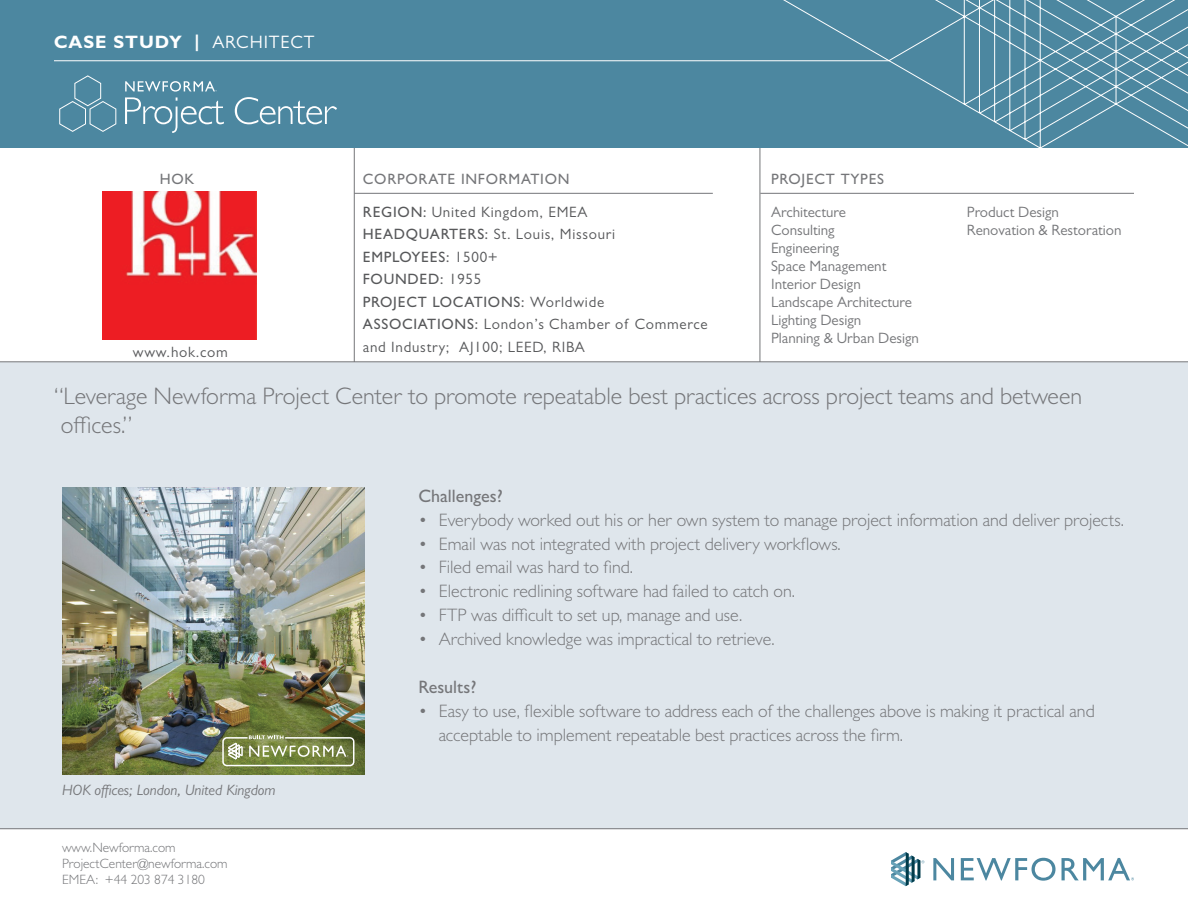
<style>
.page{position:relative;width:1188px;height:918px;background:#fff}
.page>*{position:absolute;margin:0;border:0;box-sizing:border-box;transform-origin:0 0}
.t1{font:300 24px/28.5px "Gill Sans MT Pro";color:#757679}
.t2{font:300 18px/24px "Gill Sans MT Pro";color:#757679}
.t3{font:700 18px "Gill Sans MT Pro";letter-spacing:.05em;color:#fff}
.t4{font:500 18px "Gill Sans MT Pro";color:#757679}
.t5{font:15px/22.5px "Gill Sans MT Pro";letter-spacing:.05em;color:#57585a}
.t6{font:15px/18px "Gill Sans MT Pro";color:#757679}
.t7{font:500 15px "Gill Sans MT Pro";letter-spacing:.05em;color:#757679}
.t8{font:italic 15px "Gill Sans MT Pro";color:#757679}
.t9{font:300 13.5px/16.2px "Gill Sans MT Pro";color:#757679}
.s1{font-weight:400}
.s2{font-weight:500}
</style>
<div class="page">
<hr style="left:760px;top:147px;width:1px;height:219px;background:#757679">
<hr style="left:354px;top:137px;width:1px;height:229px;background:#757679">
<div style="left:0;top:0;width:1188px;height:147px;background:#4c87a0"></div>
<div style="left:0;top:362px;width:1188px;height:466px;background:#dfe6ec"></div>
<svg style="left:760px;top:0;width:428px;height:161px"></svg>
<img style="left:102px;top:191px;width:154px;height:148px">
<svg style="left:933px;top:858px;width:21px;height:22px"></svg>
<svg style="left:961px;top:858px;width:95px;height:23px"></svg>
<svg style="left:1062px;top:858px;width:72px;height:22px"></svg>
<svg style="left:891px;top:852px;width:33px;height:34px"></svg>
<hr style="left:760px;top:193px;width:374px;height:1px;background:#757679">
<hr style="left:0;top:361px;width:1188px;height:1px;background:#757679">
<hr style="left:0;top:828px;width:1188px;height:1px;background:#757679">
<hr style="left:354px;top:193px;width:359px;height:1px;background:#757679">
<hr style="left:54px;top:60px;width:835px;height:1px;background:#fff">
<svg style="left:235px;top:97px;width:102px;height:27px"></svg>
<svg style="left:125px;top:81px;width:99px;height:52px"></svg>
<svg style="left:59px;top:75px;width:58px;height:57px"></svg>
<img style="left:62px;top:487px;width:302px;height:287px">
<svg style="left:228px;top:735px;width:120px;height:25px;background:#8f9a64"></svg>
<div style="left:222px;top:737px;width:132px;height:29px;border:2px solid #fff;border-radius:4px"></div>
<p class="t3" style="left:54px;top:31px;width:262px">CASE STUDY | <span class="s1">ARCHITECT</span></p>
<p class="t7" style="left:160px;top:170px;width:36px">HOK</p>
<p class="t7" style="left:363px;top:170px;width:208px">CORPORATE INFORMATION</p>
<p class="t7" style="left:771px;top:170px;width:115px">PROJECT TYPES</p>
<p class="t5" style="left:133px;top:340px;width:96px">www.hok.com</p>
<p class="t5" style="left:363px;top:200px;width:346px"><span class="s2">REGION:</span> United Kingdom, EMEA<br><span class="s2">HEADQUARTERS:</span> St. Louis, Missouri<br><span class="s2">EMPLOYEES:</span> 1500+<br><span class="s2">FOUNDED:</span> 1955<br><span class="s2">PROJECT LOCATIONS:</span> Worldwide<br><span class="s2">ASSOCIATIONS:</span> London’s Chamber of Commerce and Industry; AJ100; LEED, RIBA</p>
<p class="t6" style="left:771px;top:202px;width:149px">Architecture<br>Consulting<br>Engineering<br>Space Management<br>Interior Design<br>Landscape Architecture<br>Lighting Design<br>Planning &amp; Urban Design</p>
<p class="t6" style="left:967px;top:202px;width:156px">Product Design<br>Renovation &amp; Restoration</p>
<h1 class="t1" style="left:54px;top:381px;width:1030px">“Leverage Newforma Project Center to promote repeatable best practices across project teams and between offices.”</h1>
<p class="t8" style="left:62px;top:781px;width:215px">HOK offices; London, United Kingdom</p>
<p class="t9" style="left:62px;top:839px;width:167px">www.Newforma.com<br>ProjectCenter@newforma.com<br>EMEA: +44 203 874 3180</p>
<p class="t4" style="left:418px;top:485px;width:86px">Challenges?</p>
<p class="t2" style="left:418px;top:507px;width:707px">• Everybody worked out his or her own system to manage project information and deliver projects.</p>
<p class="t2" style="left:418px;top:531px;width:424px">• Email was not integrated with project delivery workflows.</p>
<p class="t2" style="left:418px;top:555px;width:216px">• Filed email was hard to find.</p>
<p class="t2" style="left:418px;top:579px;width:378px">• Electronic redlining software had failed to catch on.</p>
<p class="t2" style="left:418px;top:603px;width:325px">• FTP was difficult to set up, manage and use.</p>
<p class="t2" style="left:418px;top:627px;width:358px">• Archived knowledge was impractical to retrieve.</p>
<p class="t4" style="left:418px;top:677px;width:59px">Results?</p>
<p class="t2" style="left:439px;top:699px;width:658px;text-indent:-20px">• Easy to use, flexible software to address each of the challenges above is making it practical and acceptable to implement repeatable best practices across the firm.</p>
</div>
